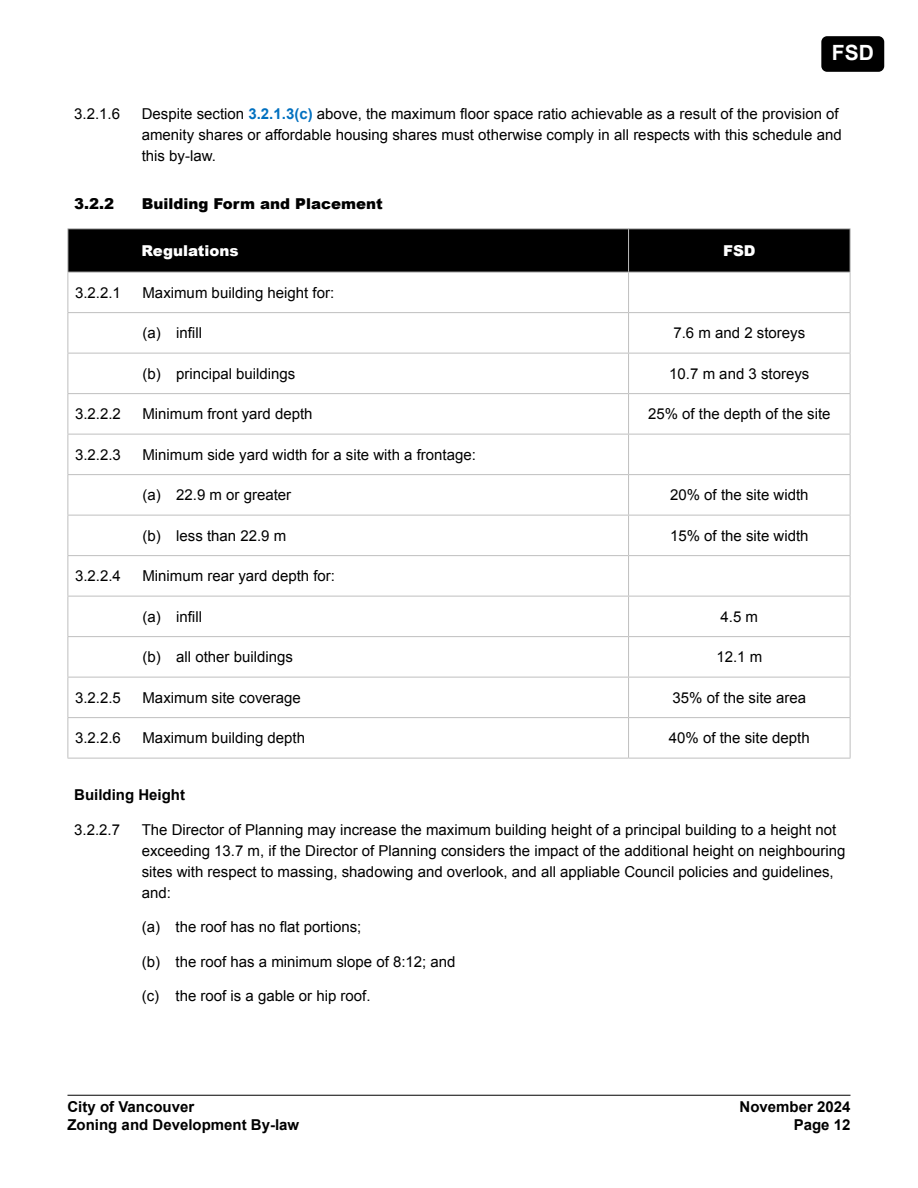
<style>
.page{position:relative;width:918px;height:1188px;background:#fff}
.page>*{position:absolute;margin:0;border:0;box-sizing:border-box;transform-origin:0 0}
.t1{font:700 21px "Arial";color:#fff}
.Body__1_1_1_1{font:15px/21px "Arial";color:#000}
.Body_Text__a{font:15px "Arial";color:#000}
.TableText_-_centre_a{font:15px "Arial";color:#000}
.Subheader__Bold{font:700 15px "Arial";color:#000}
.Heading_3__1_1_1{font:900 15px "Arial";color:#000}
.Table_Header__White{font:900 15px "Arial";color:#fff}
.s1{font-weight:700;color:#0070c0}
</style>
<div class="page">
<div style="left:821px;top:36px;width:63px;height:36px;background:#000;border-radius:6px"></div>
<hr style="left:68px;top:1095px;width:782px;height:1px;background:#000">
<div style="left:69px;top:229px;width:781px;height:43px;background:#000"></div>
<hr style="left:629px;top:312px;width:222px;height:1px;background:#bfbfbf">
<hr style="left:629px;top:353px;width:222px;height:1px;background:#bfbfbf">
<hr style="left:629px;top:393px;width:222px;height:1px;background:#bfbfbf">
<hr style="left:629px;top:434px;width:222px;height:1px;background:#bfbfbf">
<hr style="left:629px;top:474px;width:222px;height:1px;background:#bfbfbf">
<hr style="left:629px;top:515px;width:222px;height:1px;background:#bfbfbf">
<hr style="left:629px;top:555px;width:222px;height:1px;background:#bfbfbf">
<hr style="left:68px;top:228px;width:561px;height:1px;background:#bfbfbf">
<hr style="left:68px;top:229px;width:1px;height:43px;background:#bfbfbf">
<hr style="left:628px;top:229px;width:1px;height:43px;background:#bfbfbf">
<hr style="left:68px;top:272px;width:561px;height:1px;background:#bfbfbf">
<hr style="left:68px;top:272px;width:1px;height:40px;background:#bfbfbf">
<hr style="left:628px;top:272px;width:1px;height:40px;background:#bfbfbf">
<hr style="left:68px;top:312px;width:561px;height:1px;background:#bfbfbf">
<hr style="left:68px;top:313px;width:1px;height:40px;background:#bfbfbf">
<hr style="left:628px;top:313px;width:1px;height:40px;background:#bfbfbf">
<hr style="left:68px;top:353px;width:561px;height:1px;background:#bfbfbf">
<hr style="left:68px;top:353px;width:1px;height:40px;background:#bfbfbf">
<hr style="left:628px;top:353px;width:1px;height:40px;background:#bfbfbf">
<hr style="left:68px;top:393px;width:561px;height:1px;background:#bfbfbf">
<hr style="left:68px;top:394px;width:1px;height:40px;background:#bfbfbf">
<hr style="left:628px;top:394px;width:1px;height:40px;background:#bfbfbf">
<hr style="left:68px;top:434px;width:561px;height:1px;background:#bfbfbf">
<hr style="left:68px;top:434px;width:1px;height:40px;background:#bfbfbf">
<hr style="left:628px;top:434px;width:1px;height:40px;background:#bfbfbf">
<hr style="left:68px;top:474px;width:561px;height:1px;background:#bfbfbf">
<hr style="left:68px;top:475px;width:1px;height:40px;background:#bfbfbf">
<hr style="left:628px;top:475px;width:1px;height:40px;background:#bfbfbf">
<hr style="left:68px;top:515px;width:561px;height:1px;background:#bfbfbf">
<hr style="left:68px;top:515px;width:1px;height:40px;background:#bfbfbf">
<hr style="left:628px;top:515px;width:1px;height:40px;background:#bfbfbf">
<hr style="left:68px;top:555px;width:561px;height:1px;background:#bfbfbf">
<hr style="left:68px;top:556px;width:1px;height:40px;background:#bfbfbf">
<hr style="left:628px;top:556px;width:1px;height:40px;background:#bfbfbf">
<hr style="left:68px;top:596px;width:561px;height:1px;background:#bfbfbf">
<hr style="left:68px;top:596px;width:1px;height:40px;background:#bfbfbf">
<hr style="left:628px;top:596px;width:1px;height:40px;background:#bfbfbf">
<hr style="left:68px;top:636px;width:561px;height:1px;background:#bfbfbf">
<hr style="left:68px;top:637px;width:1px;height:40px;background:#bfbfbf">
<hr style="left:628px;top:637px;width:1px;height:40px;background:#bfbfbf">
<hr style="left:68px;top:677px;width:561px;height:1px;background:#bfbfbf">
<hr style="left:68px;top:677px;width:1px;height:40px;background:#bfbfbf">
<hr style="left:628px;top:677px;width:1px;height:40px;background:#bfbfbf">
<hr style="left:68px;top:717px;width:561px;height:1px;background:#bfbfbf">
<hr style="left:68px;top:718px;width:1px;height:40px;background:#bfbfbf">
<hr style="left:628px;top:718px;width:1px;height:40px;background:#bfbfbf">
<hr style="left:68px;top:758px;width:561px;height:1px;background:#bfbfbf">
<hr style="left:850px;top:718px;width:1px;height:40px;background:#bfbfbf">
<hr style="left:850px;top:272px;width:1px;height:40px;background:#bfbfbf">
<hr style="left:850px;top:313px;width:1px;height:40px;background:#bfbfbf">
<hr style="left:850px;top:353px;width:1px;height:40px;background:#bfbfbf">
<hr style="left:850px;top:394px;width:1px;height:40px;background:#bfbfbf">
<hr style="left:850px;top:434px;width:1px;height:40px;background:#bfbfbf">
<hr style="left:850px;top:475px;width:1px;height:40px;background:#bfbfbf">
<hr style="left:850px;top:515px;width:1px;height:40px;background:#bfbfbf">
<hr style="left:850px;top:556px;width:1px;height:40px;background:#bfbfbf">
<hr style="left:629px;top:596px;width:222px;height:1px;background:#bfbfbf">
<hr style="left:850px;top:596px;width:1px;height:40px;background:#bfbfbf">
<hr style="left:629px;top:636px;width:222px;height:1px;background:#bfbfbf">
<hr style="left:850px;top:637px;width:1px;height:40px;background:#bfbfbf">
<hr style="left:629px;top:677px;width:222px;height:1px;background:#bfbfbf">
<hr style="left:850px;top:677px;width:1px;height:40px;background:#bfbfbf">
<hr style="left:629px;top:717px;width:222px;height:1px;background:#bfbfbf">
<hr style="left:629px;top:758px;width:222px;height:1px;background:#bfbfbf">
<hr style="left:629px;top:228px;width:222px;height:1px;background:#bfbfbf">
<hr style="left:850px;top:229px;width:1px;height:43px;background:#bfbfbf">
<hr style="left:629px;top:272px;width:222px;height:1px;background:#bfbfbf">
<h1 class="t1" style="left:832px;top:38px;width:44px">FSD</h1>
<p class="Body__1_1_1_1" style="left:74px;top:103px;width:47px">3.2.1.6</p>
<p class="Body__1_1_1_1" style="left:142px;top:103px;width:702px">Despite section <span class="s1">3.2.1.3(c)</span> above, the maximum floor space ratio achievable as a result of the provision of amenity shares or affordable housing shares must otherwise comply in all respects with this schedule and this by-law.</p>
<h3 class="Heading_3__1_1_1" style="left:74px;top:193px;width:42px">3.2.2</h3>
<h3 class="Heading_3__1_1_1" style="left:142px;top:193px;width:243px">Building Form and Placement</h3>
<p class="Table_Header__White" style="left:141px;top:240px;width:99px">Regulations</p>
<p class="Table_Header__White" style="left:723px;top:240px;width:34px">FSD</p>
<p class="Body__1_1_1_1" style="left:75px;top:282px;width:47px">3.2.2.1</p>
<p class="Body__1_1_1_1" style="left:142px;top:282px;width:193px">Maximum building height for:</p>
<p class="Body_Text__a" style="left:142px;top:323px;width:61px">(a) infill</p>
<p class="TableText_-_centre_a" style="left:673px;top:323px;width:133px">7.6 m and 2 storeys</p>
<p class="Body_Text__a" style="left:142px;top:364px;width:154px">(b) principal buildings</p>
<p class="TableText_-_centre_a" style="left:669px;top:364px;width:142px">10.7 m and 3 storeys</p>
<p class="Body__1_1_1_1" style="left:75px;top:404px;width:47px">3.2.2.2</p>
<p class="Body__1_1_1_1" style="left:142px;top:404px;width:172px">Minimum front yard depth</p>
<p class="TableText_-_centre_a" style="left:648px;top:404px;width:184px">25% of the depth of the site</p>
<p class="Body__1_1_1_1" style="left:75px;top:444px;width:47px">3.2.2.3</p>
<p class="Body__1_1_1_1" style="left:142px;top:444px;width:335px">Minimum side yard width for a site with a frontage:</p>
<p class="Body_Text__a" style="left:142px;top:485px;width:150px">(a) 22.9 m or greater</p>
<p class="TableText_-_centre_a" style="left:670px;top:485px;width:140px">20% of the site width</p>
<p class="Body_Text__a" style="left:142px;top:526px;width:145px">(b) less than 22.9 m</p>
<p class="TableText_-_centre_a" style="left:670px;top:526px;width:140px">15% of the site width</p>
<p class="Body__1_1_1_1" style="left:75px;top:566px;width:47px">3.2.2.4</p>
<p class="Body__1_1_1_1" style="left:142px;top:566px;width:194px">Minimum rear yard depth for:</p>
<p class="Body_Text__a" style="left:142px;top:607px;width:61px">(a) infill</p>
<p class="TableText_-_centre_a" style="left:721px;top:607px;width:39px">4.5 m</p>
<p class="Body_Text__a" style="left:142px;top:647px;width:152px">(b) all other buildings</p>
<p class="TableText_-_centre_a" style="left:716px;top:647px;width:47px">12.1 m</p>
<p class="Body__1_1_1_1" style="left:75px;top:687px;width:47px">3.2.2.5</p>
<p class="Body__1_1_1_1" style="left:142px;top:687px;width:160px">Maximum site coverage</p>
<p class="TableText_-_centre_a" style="left:673px;top:688px;width:135px">35% of the site area</p>
<p class="Body__1_1_1_1" style="left:75px;top:728px;width:47px">3.2.2.6</p>
<p class="Body__1_1_1_1" style="left:142px;top:728px;width:164px">Maximum building depth</p>
<p class="TableText_-_centre_a" style="left:669px;top:728px;width:142px">40% of the site depth</p>
<p class="Subheader__Bold" style="left:74px;top:785px;width:112px">Building Height</p>
<p class="Body__1_1_1_1" style="left:74px;top:819px;width:47px">3.2.2.7</p>
<p class="Body__1_1_1_1" style="left:142px;top:819px;width:705px">The Director of Planning may increase the maximum building height of a principal building to a height not exceeding 13.7 m, if the Director of Planning considers the impact of the additional height on neighbouring sites with respect to massing, shadowing and overlook, and all appliable Council policies and guidelines, and:</p>
<p class="Body_Text__a" style="left:142px;top:917px;width:221px">(a) the roof has no flat portions;</p>
<p class="Body_Text__a" style="left:142px;top:952px;width:315px">(b) the roof has a minimum slope of 8:12; and</p>
<p class="Body_Text__a" style="left:142px;top:986px;width:230px">(c) the roof is a gable or hip roof.</p>
<p class="Subheader__Bold" style="left:68px;top:1097px;width:128px">City of Vancouver</p>
<p class="Subheader__Bold" style="left:740px;top:1097px;width:112px">November 2024</p>
<p class="Subheader__Bold" style="left:68px;top:1115px;width:233px">Zoning and Development By-law</p>
<p class="Subheader__Bold" style="left:794px;top:1115px;width:58px">Page 12</p>
</div>
